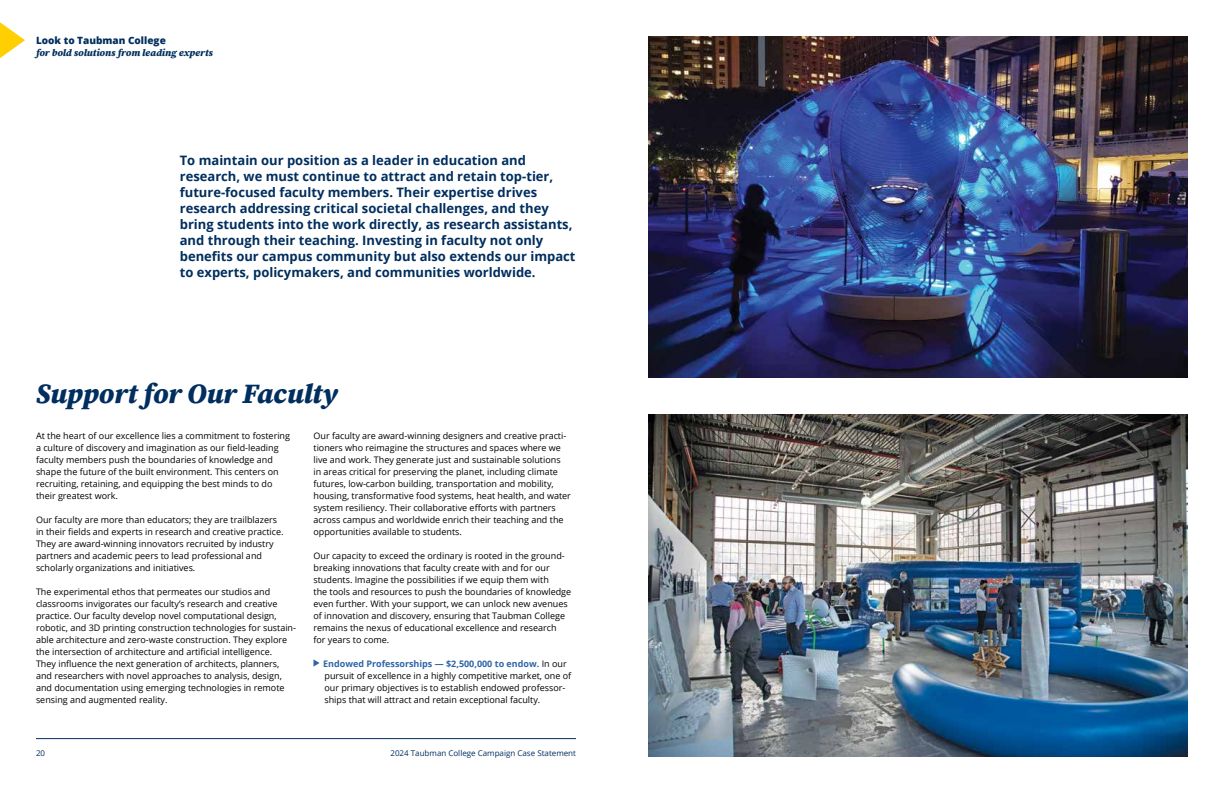
<style>
.page{position:relative;width:1224px;height:792px;background:#fff}
.page>*{position:absolute;margin:0;border:0;box-sizing:border-box;transform-origin:0 0}
.t1{font:italic 900 28px "Source Serif Pro";color:#002e5e}
.t2{font:700 13px/16px "Open Sans";color:#002e5e}
.t3{font:italic 900 10px "Source Serif Pro";color:#002e5e}
.t4{font:800 10px "Open Sans";color:#002e5e}
.t5{font:9px/12px "Open Sans";color:#000}
.t6{font:8px "Open Sans";color:#002e5e}
.s1{font-weight:700;color:#2e65a7}
</style>
<div class="page">
<hr style="left:36px;top:738px;width:540px;height:1px;background:#002e5e">
<svg style="left:0;top:22px;width:25px;height:36px"></svg>
<svg style="left:314px;top:659px;width:6px;height:8px"></svg>
<img style="left:648px;top:36px;width:540px;height:342px">
<img style="left:648px;top:414px;width:540px;height:342px">
<p class="t4" style="left:36px;top:32px;width:131px">Look to Taubman College</p>
<p class="t3" style="left:36px;top:45px;width:178px">for bold solutions from leading experts</p>
<p class="t2" style="left:180px;top:152px;width:397px">To maintain our position as a leader in education and research, we must continue to attract and retain top-tier, future-focused faculty members. Their expertise drives research addressing critical societal challenges, and they bring students into the work directly, as research assistants, and through their teaching. Investing in faculty not only benefits our campus community but also extends our impact to experts, policymakers, and communities worldwide.</p>
<h1 class="t1" style="left:36px;top:374px;width:303px">Support for Our Faculty</h1>
<p class="t5" style="left:36px;top:429px;width:256px">At the heart of our excellence lies a commitment to fostering a culture of discovery and imagination as our field-leading faculty members push the boundaries of knowledge and shape the future of the built environment. This centers on recruiting, retaining, and equipping the best minds to do their greatest work.</p>
<p class="t5" style="left:36px;top:513px;width:249px">Our faculty are more than educators; they are trailblazers in their fields and experts in research and creative practice.<br>They are award-winning innovators recruited by industry partners and academic peers to lead professional and scholarly organizations and initiatives.</p>
<p class="t5" style="left:36px;top:585px;width:262px">The experimental ethos that permeates our studios and classrooms invigorates our faculty’s research and creative practice. Our faculty develop novel computational design, robotic, and 3D printing construction technologies for sustain&shy;able architecture and zero-waste construction. They explore the intersection of architecture and artificial intelligence.<br>They influence the next generation of architects, planners, and researchers with novel approaches to analysis, design, and documentation using emerging technologies in remote sensing and augmented reality.</p>
<p class="t5" style="left:313px;top:429px;width:259px">Our faculty are award-winning designers and creative practi&shy;tioners who reimagine the structures and spaces where we live and work. They generate just and sustainable solutions<br>in areas critical for preserving the planet, including climate futures, low-carbon building, transportation and mobility, housing, transformative food systems, heat health, and water system resiliency. Their collaborative efforts with partners across campus and worldwide enrich their teaching and the opportunities available to students.</p>
<p class="t5" style="left:313px;top:549px;width:259px">Our capacity to exceed the ordinary is rooted in the ground&shy;breaking innovations that faculty create with and for our students. Imagine the possibilities if we equip them with<br>the tools and resources to push the boundaries of knowledge even further. With your support, we can unlock new avenues of innovation and discovery, ensuring that Taubman College remains the nexus of educational excellence and research<br>for years to come.</p>
<p class="t5" style="left:323px;top:657px;width:250px"><span class="s1">Endowed Professorships — $2,500,000 to endow.</span> In our pursuit of excellence in a highly competitive market, one of our primary objectives is to establish endowed professor&shy;ships that will attract and retain exceptional faculty.</p>
<p class="t6" style="left:36px;top:748px;width:11px">20</p>
<p class="t6" style="left:390px;top:748px;width:187px">2024 Taubman College Campaign Case Statement</p>
</div>
